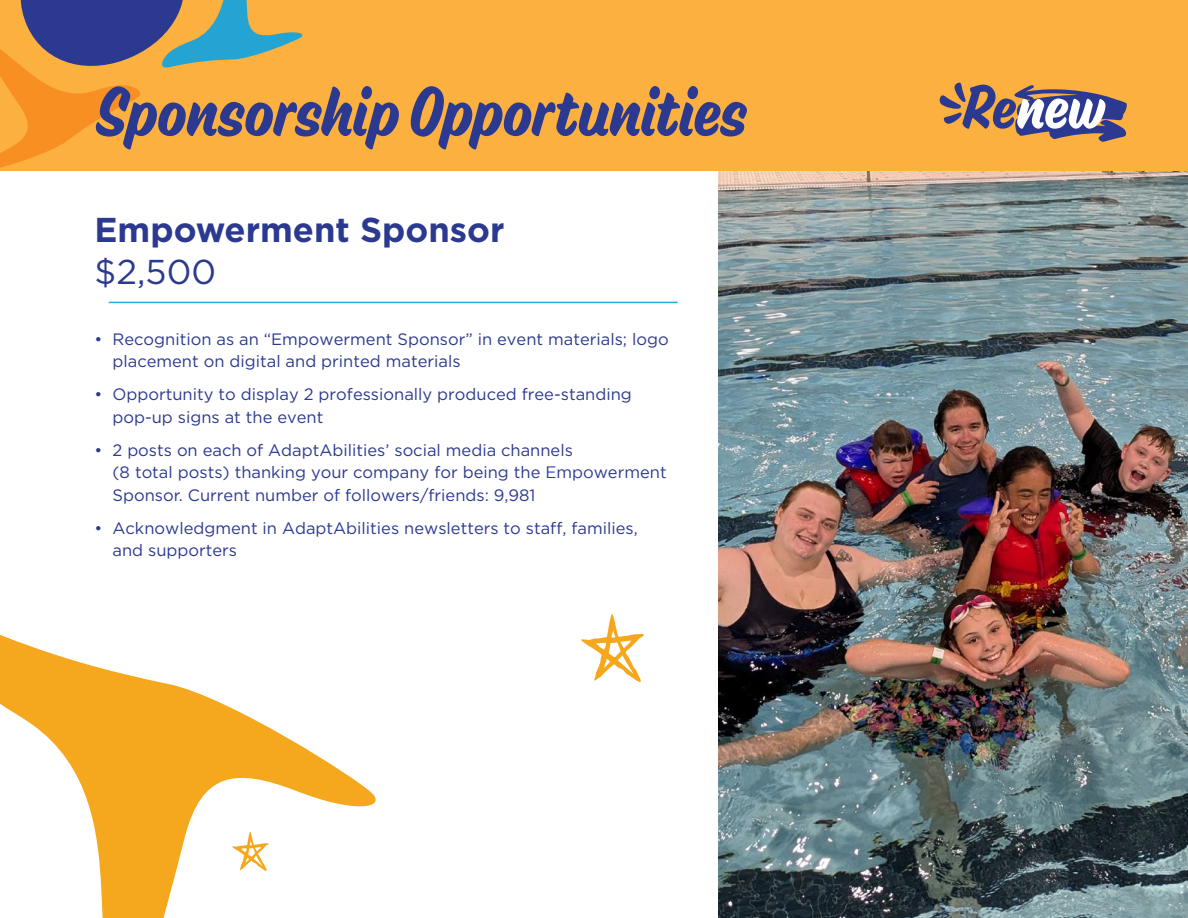
<style>
.page{position:relative;width:1188px;height:918px;background:#fff}
.page>*{position:absolute;margin:0;border:0;box-sizing:border-box;transform-origin:0 0}
.t1{font:67.5px "Suti";color:#2b3990}
.t2{font:700 34.5px "Gotham";color:#2b3990}
.t3{font:34.5px "Gotham";color:#2b3990}
.t4{font:16.5px/22.5px "Gotham";color:#2b3990}
.s1{font-style:inherit}
</style>
<div class="page">
<img style="left:718px;top:171px;width:470px;height:747px">
<div style="left:0;top:0;width:1188px;height:171px;background:#fbb040"></div>
<svg style="left:939px;top:83px;width:188px;height:59px"></svg>
<svg style="left:0;top:0;width:303px;height:168px"></svg>
<hr style="left:109px;top:302px;width:569px;height:1px;background:#28aae1">
<svg style="left:0;top:635px;width:376px;height:283px"></svg>
<svg style="left:230px;top:831px;width:39px;height:41px"></svg>
<svg style="left:581px;top:614px;width:63px;height:68px"></svg>
<h1 class="t1" style="left:94px;top:69px;width:653px">Sponsorship Opportunities</h1>
<h2 class="t2" style="left:94px;top:207px;width:412px">Empowerment Sponsor</h2>
<h2 class="t3" style="left:94px;top:250px;width:123px">$2,500</h2>
<p class="t4" style="left:113px;top:327px;width:558px;text-indent:-18px">• Recognition as an “Empowerment Sponsor” in event materials; logo placement on digital and printed materials</p>
<p class="t4" style="left:113px;top:383px;width:521px;text-indent:-18px">• Opportunity to display 2 professionally produced free-standing pop-up signs at the event</p>
<p class="t4" style="left:113px;top:438px;width:556px;text-indent:-18px">• 2 posts on each of AdaptAbilities’ social media channels<br>(8 total posts) thanking your company for being the <span class="s1">Empowerment<br></span>Sponsor. Current number of followers/friends: 9,981</p>
<p class="t4" style="left:113px;top:516px;width:527px;text-indent:-18px">• Acknowledgment in AdaptAbilities newsletters to staff, families, and supporters</p>
</div>
